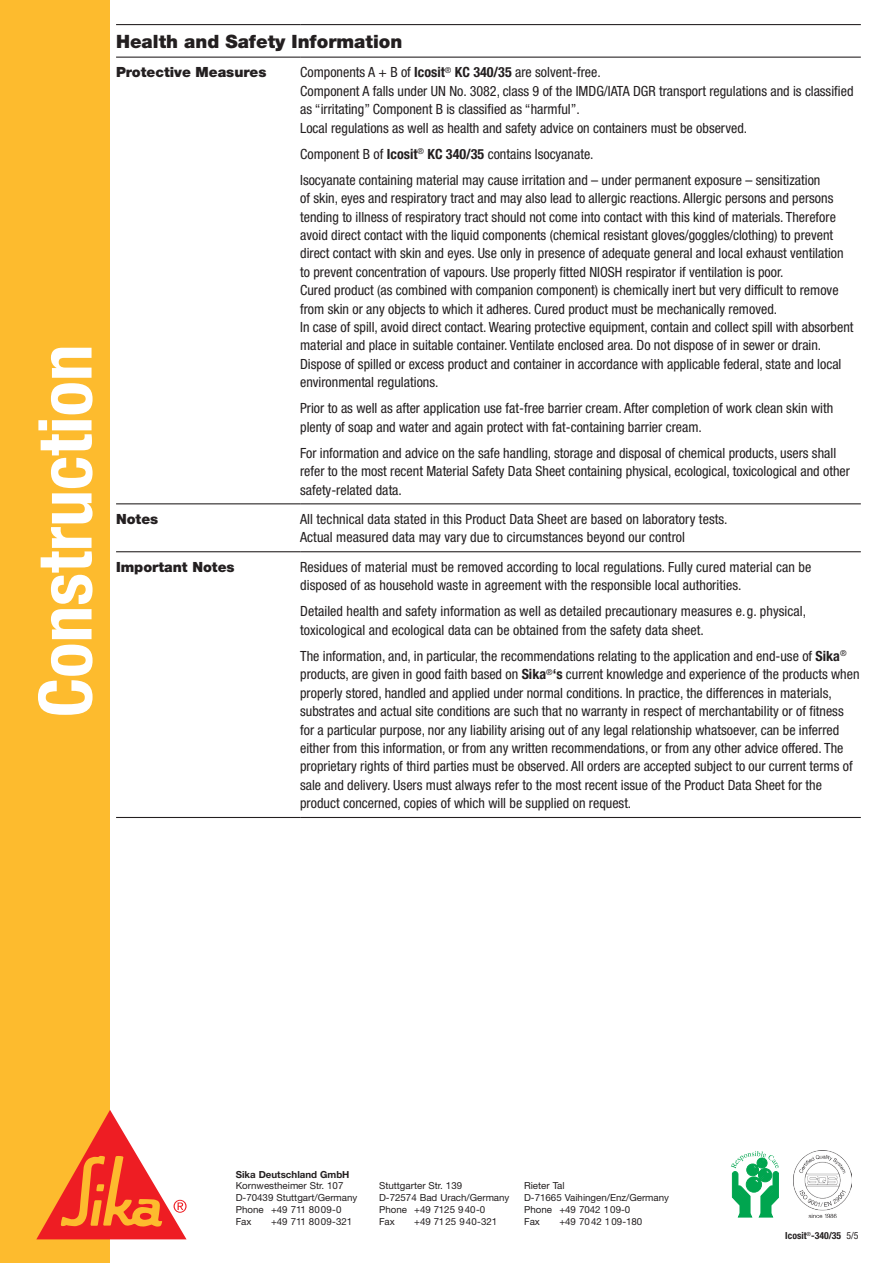
<style>
.page{position:relative;width:893px;height:1263px;background:#fff}
.page>*{position:absolute;margin:0;border:0;box-sizing:border-box;transform-origin:0 0}
.t1{font:700 condensed 73.65px "Helvetica Neue";color:#fff}
.t2{font:900 18.45px "Helvetica Neue";color:#231f20}
.t3{font:condensed 14.1px/18.5px "Helvetica Neue";color:#231f20}
.t4{font:900 14.1px "Helvetica Neue";color:#231f20}
.t5{font:9.75px/11.9px "Helvetica Neue";color:#231f20}
.t6{font:700 condensed 9.75px "Helvetica Neue";color:#231f20}
.s1{font-weight:700}
.s2{font-weight:400}
</style>
<div class="page">
<div style="left:0;top:0;width:110px;height:1263px;background:#fdbb2e"></div>
<svg style="left:36px;top:1110px;width:151px;height:129px"></svg>
<hr style="left:116px;top:24px;width:184px;height:1px;background:#231f20">
<hr style="left:300px;top:24px;width:561px;height:1px;background:#231f20">
<hr style="left:116px;top:57px;width:184px;height:1px;background:#231f20">
<hr style="left:300px;top:57px;width:561px;height:1px;background:#231f20">
<hr style="left:116px;top:503px;width:184px;height:1px;background:#231f20">
<hr style="left:300px;top:503px;width:561px;height:1px;background:#231f20">
<hr style="left:116px;top:551px;width:184px;height:1px;background:#231f20">
<hr style="left:300px;top:551px;width:561px;height:1px;background:#231f20">
<hr style="left:116px;top:817px;width:184px;height:1px;background:#231f20">
<hr style="left:300px;top:817px;width:561px;height:1px;background:#231f20">
<svg style="left:731px;top:1151px;width:48px;height:66px"></svg>
<img style="left:793px;top:1151px;width:59px;height:66px">
<p class="t1" style="left:21px;top:717px;width:375px;rotate:-90deg">Construction</p>
<p class="t2" style="left:116px;top:30px;width:288px">Health and Safety Information</p>
<p class="t4" style="left:116px;top:64px;width:152px">Protective Measures</p>
<p class="t3" style="left:300px;top:63px;width:555px">Components A + B of <span class="s1">Icosit</span><sup>®</sup> <span class="s1">KC 340/35</span> are solvent-free.<br>Component A falls under UN No. 3082, class 9 of the IMDG/IATA DGR transport regulations and is classified as “irritating” Component B is classified as “harmful”.<br>Local regulations as well as health and safety advice on containers must be observed.</p>
<p class="t3" style="left:300px;top:141px;width:522px;line-height:26.1px">Component B of <span class="s1">Icosit</span><sup>®</sup> <span class="s1">KC 340/35</span> contains Isocyanate.<br>Isocyanate containing material may cause irritation and – under permanent exposure – sensitization</p>
<p class="t3" style="left:300px;top:189px;width:555px">of skin, eyes and respiratory tract and may also lead to allergic reactions. Allergic persons and persons tending to illness of respiratory tract should not come into contact with this kind of materials. Therefore avoid direct contact with the liquid components (chemical resistant gloves/goggles/clothing) to prevent direct contact with skin and eyes. Use only in presence of adequate general and local exhaust ventilation to prevent concentration of vapours. Use properly fitted NIOSH respirator if ventilation is poor.<br>Cured product (as combined with companion component) is chemically inert but very difficult to remove from skin or any objects to which it adheres. Cured product must be mechanically removed.<br>In case of spill, avoid direct contact. Wearing protective equipment, contain and collect spill with absorbent material and place in suitable container. Ventilate enclosed area. Do not dispose of in sewer or drain.<br>Dispose of spilled or excess product and container in accordance with applicable federal, state and local environmental regulations.</p>
<p class="t3" style="left:300px;top:399px;width:534px">Prior to as well as after application use fat-free barrier cream. After completion of work clean skin with plenty of soap and water and again protect with fat-containing barrier cream.</p>
<p class="t3" style="left:300px;top:443px;width:551px">For information and advice on the safe handling, storage and disposal of chemical products, users shall refer to the most recent Material Safety Data Sheet containing physical, ecological, toxicological and other safety-related data.</p>
<p class="t4" style="left:116px;top:510px;width:44px">Notes</p>
<p class="t3" style="left:300px;top:510px;width:429px">All technical data stated in this Product Data Sheet are based on laboratory tests.<br>Actual measured data may vary due to circumstances beyond our control</p>
<p class="t4" style="left:116px;top:558px;width:120px">Important Notes</p>
<p class="t3" style="left:300px;top:558px;width:513px">Residues of material must be removed according to local regulations. Fully cured material can be disposed of as household waste in agreement with the responsible local authorities.</p>
<p class="t3" style="left:300px;top:602px;width:508px">Detailed health and safety information as well as detailed precautionary measures e.g. physical, toxicological and ecological data can be obtained from the safety data sheet.</p>
<p class="t3" style="left:300px;top:647px;width:561px">The information, and, in particular, the recommendations relating to the application and end-use of <span class="s1">Sika</span><sup>® </sup>products, are given in good faith based on <span class="s1">Sika</span><sup>®</sup><span class="s1">‘s</span> current knowledge and experience of the products when properly stored, handled and applied under normal conditions. In practice, the differences in materials, substrates and actual site conditions are such that no warranty in respect of merchantability or of fitness for a particular purpose, nor any liability arising out of any legal relationship whatsoever, can be inferred either from this information, or from any written recommendations, or from any other advice offered. The proprietary rights of third parties must be observed. All orders are accepted subject to our current terms of sale and delivery. Users must always refer to the most recent issue of the Product Data Sheet for the product concerned, copies of which will be supplied on request.</p>
<p class="t5" style="left:236px;top:1168px;width:123px"><span class="s1">Sika Deutschland GmbH<br></span>Kornwestheimer Str. 107<br>D-70439 Stuttgart/Germany<br>Phone +49 711 8009-0<br>Fax</p>
<p class="t5" style="left:271px;top:1215px;width:83px">+49 711 8009-321</p>
<p class="t5" style="left:379px;top:1180px;width:132px">Stuttgarter Str. 139<br>D-72574 Bad Urach/Germany<br>Phone +49 7125 940-0<br>Fax</p>
<p class="t5" style="left:414px;top:1215px;width:85px">+49 7125 940-321</p>
<p class="t5" style="left:524px;top:1180px;width:146px">Rieter Tal<br>D-71665 Vaihingen/Enz/Germany<br>Phone +49 7042 109-0<br>Fax</p>
<p class="t5" style="left:559px;top:1215px;width:85px">+49 7042 109-180</p>
<p class="t6" style="left:785px;top:1229px;width:75px">Icosit<sup>®</sup>-340/35 <span class="s2">5/5</span></p>
</div>
